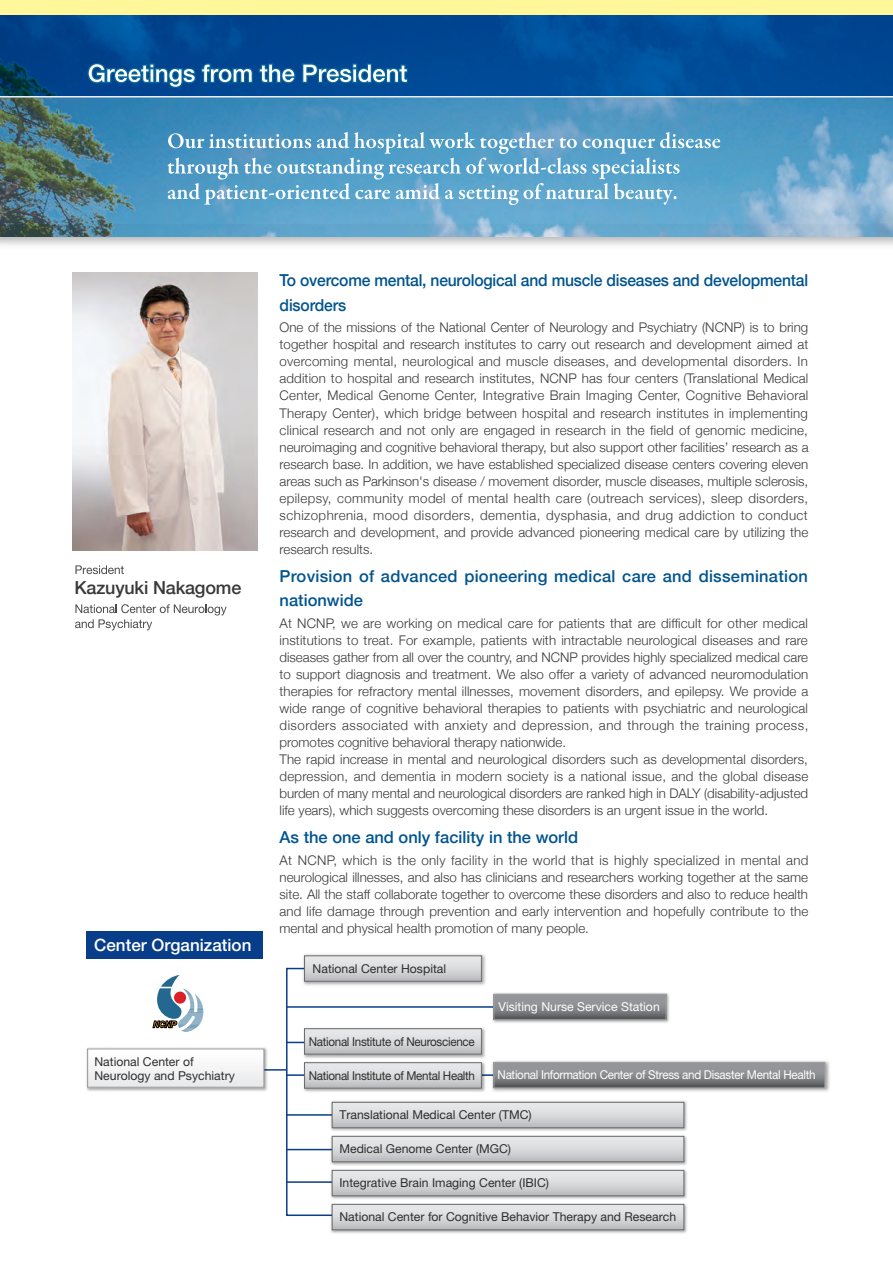
<style>
.page{position:relative;width:893px;height:1263px;background:#fff}
.page>*{position:absolute;margin:0;border:0;box-sizing:border-box;transform-origin:0 0}
.t1{font:500 18px "Helvetica Neue";letter-spacing:-.01em;color:#393939}
.t2{font:500 16.95px "Helvetica Neue LT Pro";color:#fff}
.t3{font:500 16.5px/24.5px "Helvetica Neue";color:#00548e}
.t4{font:500 16.5px/24.5px "Helvetica Neue";color:#00548e;scale:.95 1}
.t5{font:300 13.35px/17px "Helvetica Neue";letter-spacing:.005em;color:#393939;text-align:justify}
.t6{font:12.15px/13.6px "Helvetica Neue LT Pro";color:#2e2e2e}
.t7{font:12.15px "Helvetica Neue LT Pro";letter-spacing:-.025em;color:#2e2e2e;scale:.95 1}
.t8{font:12.15px "Helvetica Neue LT Pro";letter-spacing:-.025em;color:#fff;scale:.95 1}
.t9{font:12.15px "Helvetica Neue LT Pro";color:#fff}
</style>
<div class="page">
<img style="left:0;top:98px;width:893px;height:139px">
<div style="left:86px;top:931px;width:176px;height:28px;background:#083e89"></div>
<svg style="left:153px;top:975px;width:50px;height:57px"></svg>
<svg style="left:285px;top:967px;width:44px;height:249px"></svg>
<hr style="left:287px;top:1181px;width:121px;height:2px;background:#083e89">
<hr style="left:287px;top:1114px;width:89px;height:2px;background:#083e89">
<hr style="left:287px;top:1074px;width:217px;height:2px;background:#083e89">
<hr style="left:287px;top:1042px;width:31px;height:1px;background:#083e89">
<hr style="left:251px;top:1069px;width:35px;height:1px;background:#083e89">
<img style="left:301px;top:954px;width:185px;height:35px">
<svg style="left:306px;top:957px;width:174px;height:23px"></svg>
<div style="left:304px;top:955px;width:178px;height:27px;border:1px solid #6b6b6b"></div>
<img style="left:301px;top:1025px;width:186px;height:69px">
<svg style="left:306px;top:1030px;width:174px;height:22px"></svg>
<div style="left:304px;top:1028px;width:178px;height:26px;border:1px solid #6b6b6b"></div>
<svg style="left:306px;top:1064px;width:174px;height:22px"></svg>
<div style="left:304px;top:1062px;width:178px;height:26px;border:1px solid #6b6b6b"></div>
<img style="left:329px;top:1101px;width:358px;height:133px">
<svg style="left:334px;top:1104px;width:348px;height:22px"></svg>
<div style="left:332px;top:1102px;width:352px;height:26px;border:1px solid #6b6b6b"></div>
<svg style="left:334px;top:1138px;width:348px;height:22px"></svg>
<div style="left:332px;top:1136px;width:352px;height:26px;border:1px solid #6b6b6b"></div>
<svg style="left:334px;top:1172px;width:348px;height:22px"></svg>
<div style="left:332px;top:1170px;width:352px;height:26px;border:1px solid #6b6b6b"></div>
<svg style="left:334px;top:1206px;width:348px;height:22px"></svg>
<div style="left:332px;top:1204px;width:352px;height:26px;border:1px solid #6b6b6b"></div>
<img style="left:490px;top:1061px;width:340px;height:31px">
<svg style="left:495px;top:1064px;width:328px;height:22px"></svg>
<div style="left:493px;top:1062px;width:332px;height:26px;border:1px solid #a1a1a1"></div>
<hr style="left:287px;top:1006px;width:217px;height:2px;background:#083e89">
<img style="left:491px;top:993px;width:179px;height:30px">
<svg style="left:495px;top:996px;width:169px;height:22px"></svg>
<div style="left:493px;top:994px;width:173px;height:26px;border:1px solid #a1a1a1"></div>
<img style="left:86px;top:1047px;width:184px;height:44px">
<div style="left:88px;top:1049px;width:176px;height:38px;background:#f4f5f5"></div>
<div style="left:87px;top:1048px;width:177px;height:40px;border:1px solid #959595"></div>
<svg style="left:168px;top:132px;width:552px;height:73px"></svg>
<svg style="left:0;top:14px;width:893px;height:82px;fill:#004894"></svg>
<svg style="left:86px;top:62px;width:323px;height:32px"></svg>
<div style="left:0;top:0;width:893px;height:14px;background:#fff79a"></div>
<svg style="left:75px;top:565px;width:49px;height:9px"></svg>
<svg style="left:75px;top:604px;width:152px;height:26px"></svg>
<img style="left:72px;top:272px;width:185px;height:279px">
<h1 class="t1" style="left:74px;top:573px;width:168px">Kazuyuki Nakagome</h1>
<p class="t2" style="left:94px;top:935px;width:159px">Center Organization</p>
<p class="t6" style="left:94px;top:1055px;width:142px">National Center of<br>Neurology and Psychiatry</p>
<p class="t4" style="left:280px;top:267px;width:558px">To overcome mental, neurological and muscle diseases and developmental disorders</p>
<p class="t5" style="left:280px;top:319px;width:530px">One of the missions of the National Center of Neurology and Psychiatry (NCNP) is to bring together hospital and research institutes to carry out research and development aimed at overcoming mental, neurological and muscle diseases, and developmental disorders. In addition to hospital and research institutes, NCNP has four centers (Translational Medical Center, Medical Genome Center, Integrative Brain Imaging Center, Cognitive Behavioral Therapy Center), which bridge between hospital and research institutes in implementing clinical research and not only are engaged in research in the field of genomic medicine, neuroimaging and cognitive behavioral therapy, but also support other facilities’ research as a research base. In addition, we have established specialized disease centers covering eleven areas such as Parkinson's disease / movement disorder, muscle diseases, multiple sclerosis, epilepsy, community model of mental health care (outreach services), sleep disorders, schizophrenia, mood disorders, dementia, dysphasia, and drug addiction to conduct research and development, and provide advanced pioneering medical care by utilizing the research results.</p>
<p class="t3" style="left:280px;top:562px;width:530px">Provision of advanced pioneering medical care and dissemination nationwide</p>
<p class="t5" style="left:280px;top:614px;width:530px;text-align:left">At NCNP, we are working on medical care for patients that are difficult for other medical institutions to treat. For example, patients with intractable neurological diseases and rare diseases gather from all over the country, and NCNP provides highly specialized medical care to support diagnosis and treatment. We also offer a variety of advanced neuromodulation therapies for refractory mental illnesses, movement disorders, and epilepsy. We provide a wide range of cognitive behavioral therapies to patients with psychiatric and neurological disorders associated with anxiety and depression, and through the training process, promotes cognitive behavioral therapy nationwide.<br>The rapid increase in mental and neurological disorders such as developmental disorders, depression, and dementia in modern society is a national issue, and the global disease burden of many mental and neurological disorders are ranked high in DALY (disability-adjusted life years), which suggests overcoming these disorders is an urgent issue in the world.</p>
<p class="t3" style="left:280px;top:824px;width:300px">As the one and only facility in the world</p>
<p class="t5" style="left:280px;top:851px;width:530px">At NCNP, which is the only facility in the world that is highly specialized in mental and neurological illnesses, and also has clinicians and researchers working together at the same site. All the staff collaborate together to overcome these disorders and also to reduce health and life damage through prevention and early intervention and hopefully contribute to the mental and physical health promotion of many people.</p>
<p class="t6" style="left:313px;top:961px;width:135px">National Center Hospital</p>
<p class="t7" style="left:309px;top:1034px;width:176px">National Institute of Neuroscience</p>
<p class="t7" style="left:309px;top:1068px;width:177px">National Institute of Mental Health</p>
<p class="t9" style="left:499px;top:1000px;width:163px">Visiting Nurse Service Station</p>
<p class="t8" style="left:498px;top:1067px;width:336px">National Information Center of Stress and Disaster Mental Health</p>
<p class="t6" style="left:339px;top:1107px;width:194px">Translational Medical Center (TMC)</p>
<p class="t6" style="left:339px;top:1141px;width:173px">Medical Genome Center (MGC)</p>
<p class="t6" style="left:339px;top:1175px;width:211px">Integrative Brain Imaging Center (IBIC)</p>
<p class="t6" style="left:339px;top:1209px;width:338px">National Center for Cognitive Behavior Therapy and Research</p>
</div>
